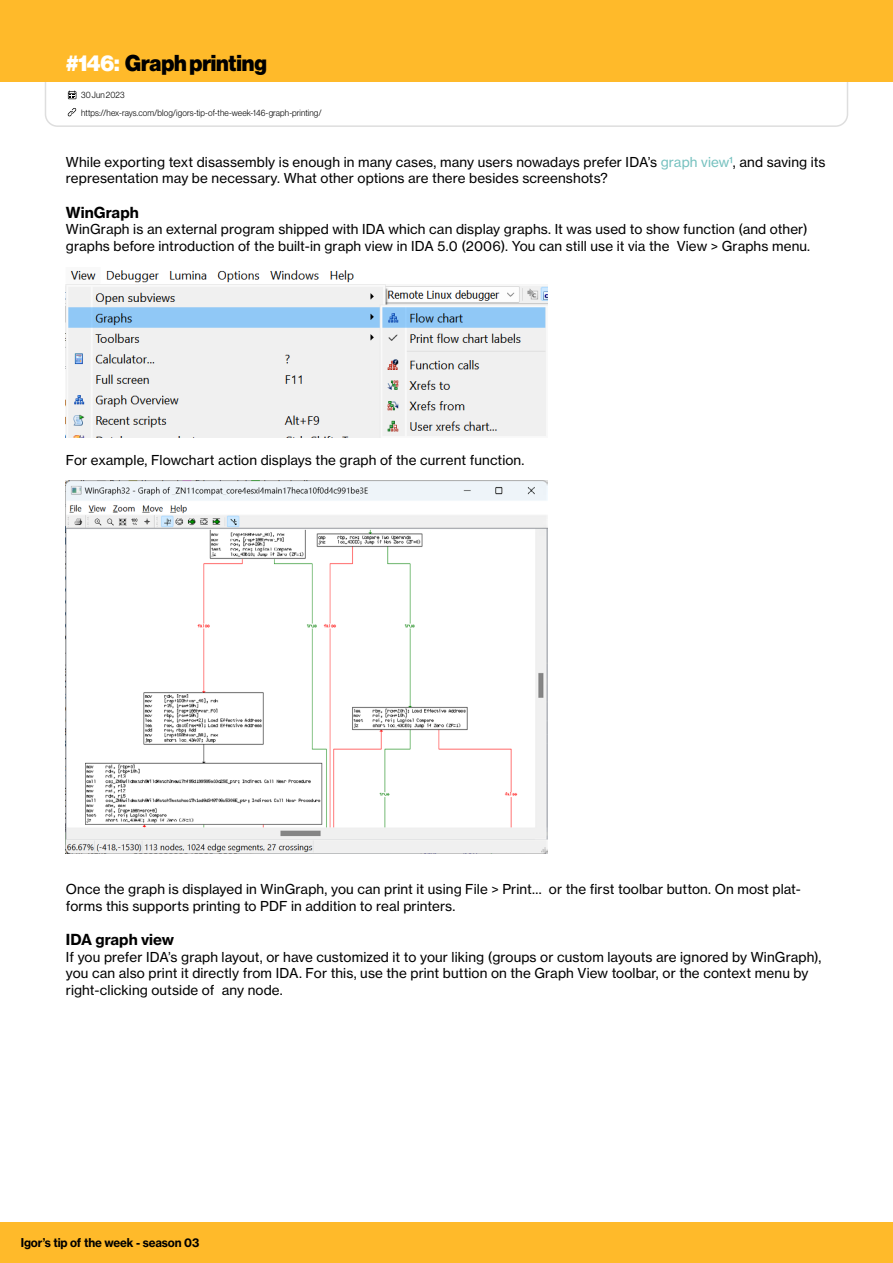
<style>
.page{position:relative;width:893px;height:1263px;background:#fff}
.page>*{position:absolute;margin:0;border:0;box-sizing:border-box;transform-origin:0 0}
.t1{font:22.5px "N Haas Grotesk DS Pro 95 Blk";letter-spacing:-.005em;color:#000;scale:.95 1}
.t2{font:15px "N Haas Grotesk TX Pro 75 Bd";color:#000}
.t3{font:13.5px/16.5px "N Haas Grotesk TX Pro 55 Rg";letter-spacing:.01em;color:#000}
.t4{font:12px "N Haas Grotesk TX Pro 75 Bd";letter-spacing:-.01em;color:#000;scale:.95 1}
.t5{font:9px "N Haas Grotesk DS Pro 45 Lt";letter-spacing:.01em;color:#000;scale:.95 1}
.s1{color:#fff}
.s2{color:#76c1bf}
</style>
<div class="page">
<div style="left:0;top:1222px;width:893px;height:41px;background:#ffba2a"></div>
<div style="left:45px;top:60px;width:803px;height:67px;border:2px solid #dedede;border-radius:12px"></div>
<div style="left:0;top:0;width:893px;height:82px;background:#ffba2a"></div>
<svg style="left:68px;top:108px;width:8px;height:9px"></svg>
<svg style="left:68px;top:91px;width:8px;height:8px"></svg>
<img style="left:66px;top:270px;width:482px;height:168px">
<img style="left:66px;top:481px;width:482px;height:373px">
<h1 class="t1" style="left:66px;top:50px;width:213px"><span class="s1">#146:</span> Graph printing</h1>
<p class="t5" style="left:81px;top:90px;width:47px">30 Jun 2023</p>
<p class="t5" style="left:81px;top:107px;width:255px">https://hex-rays.com/blog/igors-tip-of-the-week-146-graph-printing/</p>
<p class="t3" style="left:66px;top:153px;width:761px">While exporting text disassembly is enough in many cases, many users nowadays prefer IDA’s <span class="s2">graph view1</span>, and saving its representation may be necessary. What other options are there besides screenshots?</p>
<p class="t2" style="left:66px;top:203px;width:74px">WinGraph</p>
<p class="t3" style="left:66px;top:221px;width:746px">WinGraph is an external program shipped with IDA which can display graphs. It was used to show function (and other) graphs before introduction of the built-in graph view in IDA 5.0 (2006). You can still use it via the View &gt; Graphs menu.</p>
<p class="t3" style="left:66px;top:452px;width:460px">For example, Flowchart action displays the graph of the current function.</p>
<p class="t3" style="left:66px;top:881px;width:736px">Once the graph is displayed in WinGraph, you can print it using File &gt; Print… or the first toolbar button. On most plat&shy;forms this supports printing to PDF in addition to real printers.</p>
<p class="t2" style="left:66px;top:930px;width:110px">IDA graph view</p>
<p class="t3" style="left:66px;top:948px;width:757px">If you prefer IDA’s graph layout, or have customized it to your liking (groups or custom layouts are ignored by WinGraph), you can also print it directly from IDA. For this, use the print buttion on the Graph View toolbar, or the context menu by right-clicking outside of any node.</p>
<p class="t4" style="left:21px;top:1235px;width:189px">Igor’s tip of the week - season 03</p>
</div>
